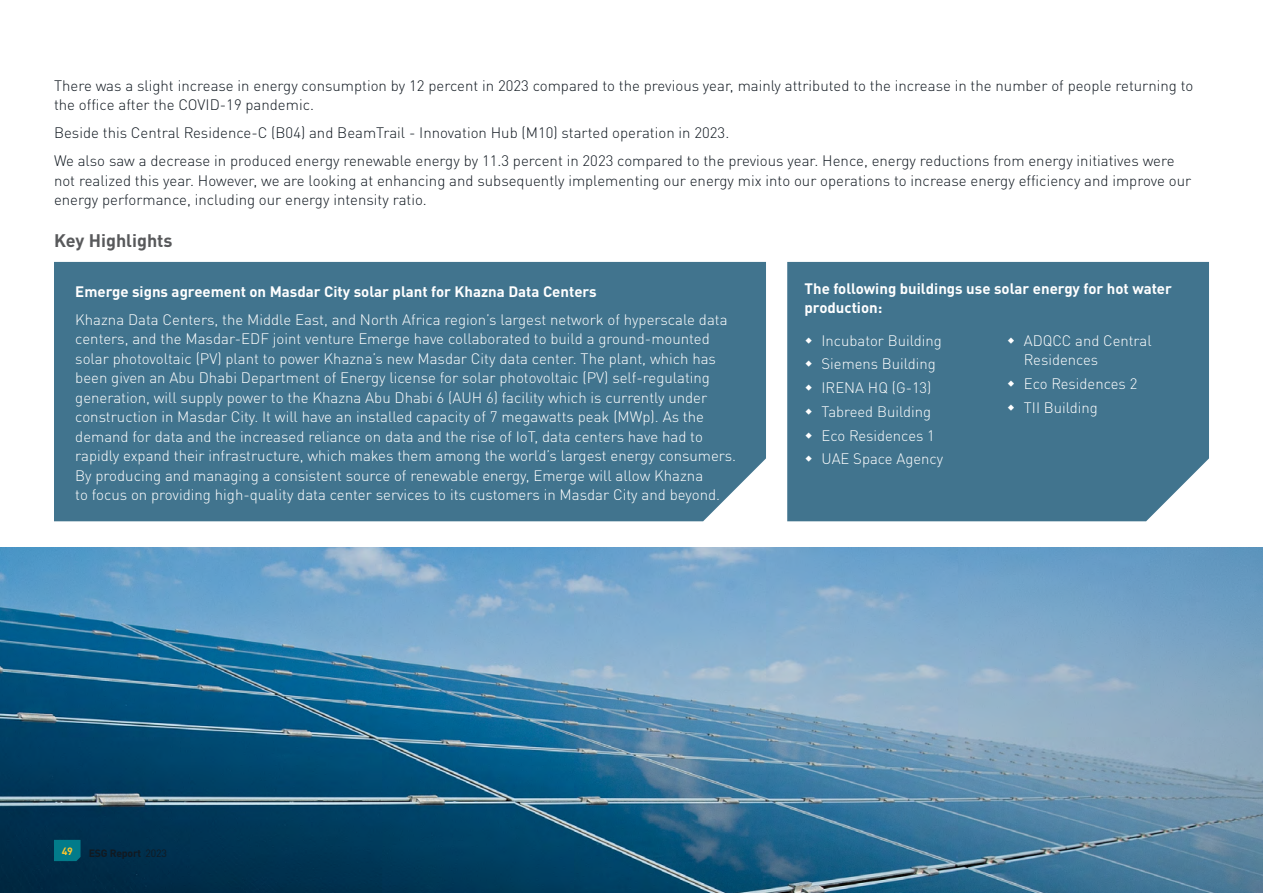
<style>
.page{position:relative;width:1263px;height:893px;background:#fff}
.page>*{position:absolute;margin:0;border:0;box-sizing:border-box;transform-origin:0 0}
.t1{font:700 18px "DIN";color:#58595b}
.t2{font:300 15px/19.5px "DIN Pro";color:#fff}
.t3{font:300 15px/19.5px "DIN Pro";color:#111921}
.t4{font:700 15px/19.5px "DIN";color:#fff}
.t5{font:700 10.5px "DIN";letter-spacing:-.02em;color:#111921}
.t6{font:700 10.5px "DIN";color:#ffc62c}
.s1{font-family:"DIN Pro";font-weight:400}
</style>
<div class="page">
<div style="left:54px;top:262px;width:712px;height:259px;background:#41748e"></div>
<div style="left:787px;top:262px;width:422px;height:259px;background:#41748e"></div>
<img style="left:0;top:547px;width:1263px;height:346px">
<svg style="left:54px;top:840px;width:27px;height:21px"></svg>
<svg style="left:806px;top:337px;width:6px;height:6px"></svg>
<svg style="left:806px;top:361px;width:6px;height:6px"></svg>
<svg style="left:806px;top:384px;width:6px;height:7px"></svg>
<svg style="left:806px;top:408px;width:6px;height:6px"></svg>
<svg style="left:806px;top:432px;width:6px;height:6px"></svg>
<svg style="left:806px;top:456px;width:6px;height:6px"></svg>
<svg style="left:1008px;top:337px;width:6px;height:6px"></svg>
<svg style="left:1008px;top:380px;width:6px;height:6px"></svg>
<svg style="left:1008px;top:404px;width:6px;height:6px"></svg>
<p class="t3" style="left:54px;top:74px;width:1141px">There was a slight increase in energy consumption by 12 percent in 2023 compared to the previous year, mainly attributed to the increase in the number of people returning to the office after the COVID-19 pandemic.</p>
<p class="t3" style="left:54px;top:118px;width:1122px;line-height:28px">Beside this Central Residence-C (B04) and BeamTrail - Innovation Hub (M10) started operation in 2023.<br>We also saw a decrease in produced energy renewable energy by 11.3 percent in 2023 compared to the previous year. Hence, energy reductions from energy initiatives were</p>
<p class="t3" style="left:54px;top:169px;width:1139px">not realized this year. However, we are looking at enhancing and subsequently implementing our energy mix into our operations to increase energy efficiency and improve our energy performance, including our energy intensity ratio.</p>
<p class="t1" style="left:54px;top:229px;width:120px">Key Highlights</p>
<p class="t4" style="left:75px;top:281px;width:523px">Emerge signs agreement on Masdar City solar plant for Khazna Data Centers</p>
<p class="t2" style="left:75px;top:308px;width:662px">Khazna Data Centers, the Middle East, and North Africa region’s largest network of hyperscale data centers, and the Masdar-EDF joint venture Emerge have collaborated to build a ground-mounted solar photovoltaic (PV) plant to power Khazna’s new Masdar City data center. The plant, which has been given an Abu Dhabi Department of Energy license for solar photovoltaic (PV) self-regulating generation, will supply power to the Khazna Abu Dhabi 6 (AUH 6) facility which is currently under construction in Masdar City. It will have an installed capacity of 7 megawatts peak (MWp). As the demand for data and the increased reliance on data and the rise of IoT, data centers have had to rapidly expand their infrastructure, which makes them among the world’s largest energy consumers.<br>By producing and managing a consistent source of renewable energy, Emerge will allow Khazna<br>to focus on providing high-quality data center services to its customers in Masdar City and beyond.</p>
<p class="t4" style="left:804px;top:278px;width:369px">The following buildings use solar energy for hot water production:</p>
<p class="t2" style="left:821px;top:327px;width:123px;line-height:23.7px">Incubator Building<br>Siemens Building<br>IRENA HQ (G-13)<br>Tabreed Building<br>Eco Residences 1<br>UAE Space Agency</p>
<p class="t2" style="left:1024px;top:329px;width:129px">ADQCC and Central<br>Residences</p>
<p class="t2" style="left:1024px;top:370px;width:115px;line-height:23.7px">Eco Residences 2<br>TII Building</p>
<p class="t6" style="left:62px;top:844px;width:13px">49</p>
<p class="t5" style="left:89px;top:847px;width:80px">ESG Report <span class="s1">2023</span></p>
</div>
